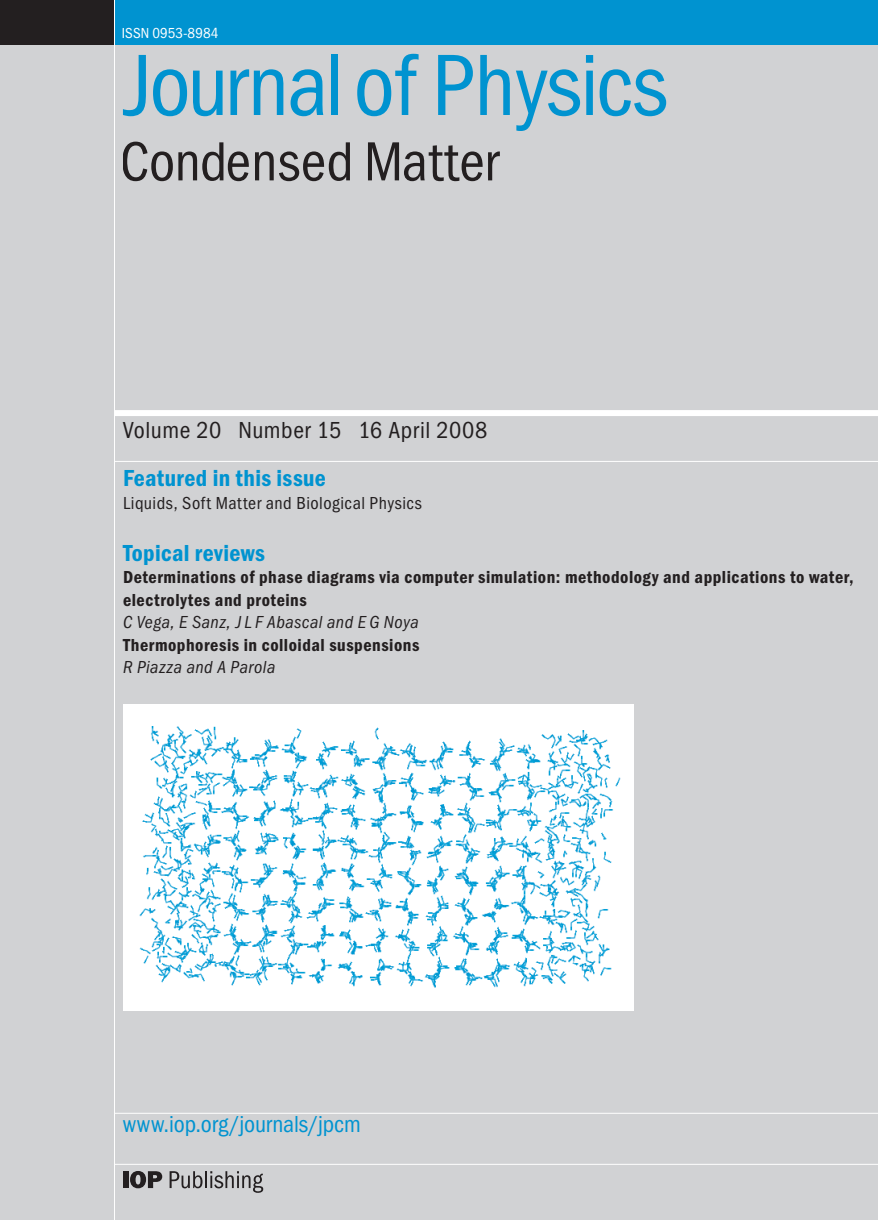
<style>
.page{position:relative;width:878px;height:1220px;background:#fff}
.page>*{position:absolute;margin:0;border:0;box-sizing:border-box;transform-origin:0 0}
.t1{font:90px "Franklin Got Cd Io P";letter-spacing:-.02em;color:#0093d0}
.t2{font:57px "Franklin Got Cd Io P";letter-spacing:.01em;color:#231f20}
.t3{font:600 24px "Franklin Got Cd Io P";letter-spacing:.01em;color:#0093d0}
.t4{font:24px "Franklin Got Cd Io P";letter-spacing:.02em;color:#231f20}
.t5{font:24px "Franklin Got Cd Io P";letter-spacing:-.005em;color:#0093d0}
.t6{font:600 18px/22.5px "Franklin Got Cd Io P";letter-spacing:.03em;color:#231f20}
.t7{font:italic 18px "Franklin Got Cd Io P";letter-spacing:.025em;color:#231f20}
.t8{font:18px "Franklin Got Cd Io P";letter-spacing:.025em;color:#231f20}
.t9{font:15px "Franklin Got Cd Io P";letter-spacing:.01em;color:#fff}
</style>
<div class="page">
<div style="left:0;top:0;width:877px;height:1220px;background:#d1d2d4"></div>
<div style="left:0;top:0;width:114px;height:44px;background:#231f20"></div>
<div style="left:114px;top:0;width:763px;height:44px;background:#0093d0"></div>
<hr style="left:114px;top:0;width:1px;height:1220px;background:#fff">
<hr style="left:114px;top:461px;width:763px;height:1px;background:#fff">
<div style="left:114px;top:410px;width:763px;height:6px;background:#fff"></div>
<hr style="left:114px;top:1164px;width:763px;height:1px;background:#fff">
<hr style="left:114px;top:1113px;width:763px;height:1px;background:#fff">
<div style="left:123px;top:1171px;width:5px;height:17px;background:#231f20"></div>
<svg style="left:130px;top:1171px;width:32px;height:17px"></svg>
<svg style="left:169px;top:1171px;width:94px;height:21px"></svg>
<img style="left:130px;top:704px;width:503px;height:306px">
<p class="t9" style="left:122px;top:24px;width:98px">ISSN 0953-8984</p>
<h1 class="t1" style="left:124px;top:35px;width:544px">Journal of Physics</h1>
<h2 class="t2" style="left:120px;top:129px;width:380px">Condensed Matter</h2>
<h3 class="t4" style="left:123px;top:417px;width:366px">Volume 20 Number 15 16 April 2008</h3>
<h3 class="t3" style="left:123px;top:464px;width:204px">Featured in this issue</h3>
<p class="t8" style="left:123px;top:492px;width:300px">Liquids, Soft Matter and Biological Physics</p>
<h3 class="t3" style="left:123px;top:539px;width:143px">Topical reviews</h3>
<p class="t6" style="left:123px;top:566px;width:732px">Determinations of phase diagrams via computer simulation: methodology and applications to water, electrolytes and proteins</p>
<p class="t7" style="left:123px;top:612px;width:297px">C Vega, E Sanz, J L F Abascal and E G Noya</p>
<p class="t6" style="left:123px;top:633px;width:298px">Thermophoresis in colloidal suspensions</p>
<p class="t7" style="left:123px;top:657px;width:154px">R Piazza and A Parola</p>
<h3 class="t5" style="left:123px;top:1110px;width:239px">www.iop.org/journals/jpcm</h3>
</div>
